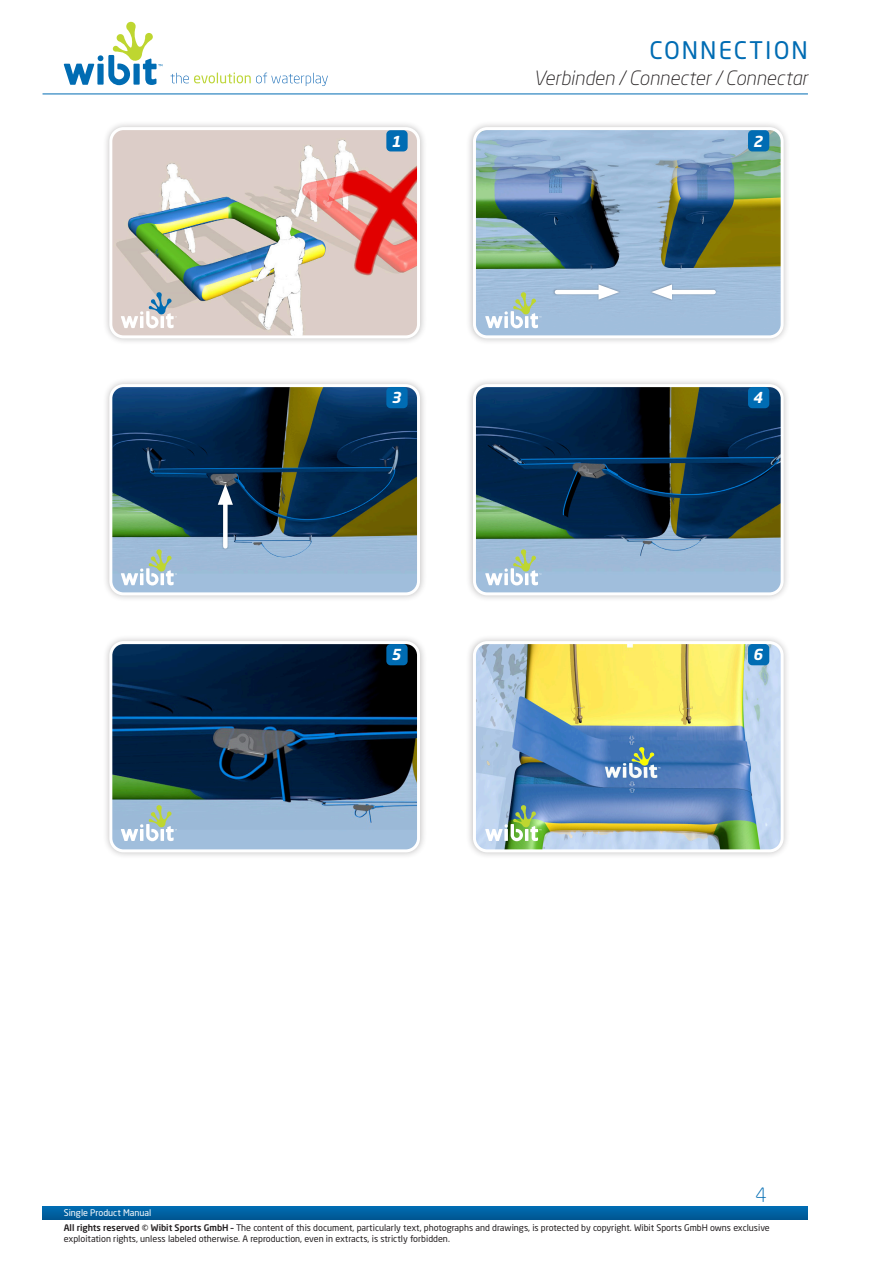
<style>
.page{position:relative;width:893px;height:1263px;background:#fff}
.page>*{position:absolute;margin:0;border:0;box-sizing:border-box;transform-origin:0 0}
.t1{font:24px "Neo Sans Std";letter-spacing:.085em;color:#006cb3}
.t2{font:italic 300 19.5px "Neo Sans Std";color:#231f20}
.t3{font:300 19.5px "Neo Sans Std";color:#006cb3}
.t4{font:italic 700 15px "Neo Sans Std";color:#fff}
.t5{font:9px/14.7px "Neo Sans Std";color:#231f20}
.s1{color:#fff}
.s2{font-weight:500}
</style>
<div class="page">
<svg style="left:64px;top:21px;width:98px;height:64px"></svg>
<svg style="left:170px;top:73px;width:158px;height:13px"></svg>
<svg style="left:43px;top:1206px;width:765px;height:13px;background:#0062a3"></svg>
<hr style="left:43px;top:94px;width:765px;height:1px;background:#006cb3">
<div style="left:102px;top:120px;width:325px;height:225px;background:#231f20;opacity:.3"></div>
<img style="left:111px;top:129px;width:307px;height:208px">
<div style="left:109px;top:127px;width:311px;height:211px;border:3px solid #fff;border-radius:13px"></div>
<div style="left:102px;top:377px;width:325px;height:225px;background:#231f20;opacity:.3"></div>
<img style="left:111px;top:386px;width:307px;height:208px">
<div style="left:109px;top:384px;width:311px;height:211px;border:3px solid #fff;border-radius:13px"></div>
<div style="left:102px;top:634px;width:325px;height:225px;background:#231f20;opacity:.3"></div>
<img style="left:111px;top:643px;width:307px;height:208px">
<div style="left:109px;top:641px;width:311px;height:211px;border:3px solid #fff;border-radius:13px"></div>
<div style="left:466px;top:120px;width:325px;height:225px;background:#231f20;opacity:.3"></div>
<img style="left:474px;top:129px;width:308px;height:208px">
<div style="left:473px;top:127px;width:311px;height:211px;border:3px solid #fff;border-radius:13px"></div>
<div style="left:466px;top:377px;width:325px;height:225px;background:#231f20;opacity:.3"></div>
<img style="left:474px;top:386px;width:308px;height:208px">
<div style="left:473px;top:384px;width:311px;height:211px;border:3px solid #fff;border-radius:13px"></div>
<div style="left:466px;top:634px;width:325px;height:225px;background:#231f20;opacity:.3"></div>
<img style="left:474px;top:643px;width:308px;height:208px">
<div style="left:473px;top:641px;width:311px;height:211px;border:3px solid #fff;border-radius:13px"></div>
<div style="left:649px;top:283px;width:69px;height:18px;background:#231f20;opacity:.3"></div>
<hr style="left:664px;top:290px;width:50px;height:4px;background:#fff">
<svg style="left:651px;top:284px;width:21px;height:16px"></svg>
<div style="left:216px;top:482px;width:19px;height:68px;background:#231f20;opacity:.3"></div>
<div style="left:223px;top:496px;width:5px;height:50px;background:#fff"></div>
<svg style="left:218px;top:484px;width:15px;height:21px"></svg>
<div style="left:553px;top:283px;width:68px;height:18px;background:#231f20;opacity:.3"></div>
<hr style="left:557px;top:290px;width:50px;height:4px;background:#fff">
<svg style="left:598px;top:284px;width:21px;height:16px"></svg>
<div style="left:386px;top:130px;width:22px;height:21px;background:#006cb3;border-radius:4px"></div>
<div style="left:386px;top:387px;width:22px;height:21px;background:#006cb3;border-radius:4px"></div>
<div style="left:386px;top:644px;width:22px;height:21px;background:#006cb3;border-radius:4px"></div>
<div style="left:748px;top:130px;width:21px;height:21px;background:#006cb3;border-radius:4px"></div>
<div style="left:748px;top:387px;width:21px;height:21px;background:#006cb3;border-radius:4px"></div>
<div style="left:748px;top:644px;width:21px;height:21px;background:#006cb3;border-radius:4px"></div>
<svg style="left:121px;top:292px;width:56px;height:36px"></svg>
<svg style="left:121px;top:549px;width:56px;height:36px;background:#b3cad1"></svg>
<svg style="left:121px;top:805px;width:56px;height:36px"></svg>
<svg style="left:485px;top:292px;width:56px;height:36px"></svg>
<svg style="left:485px;top:549px;width:56px;height:36px"></svg>
<svg style="left:485px;top:805px;width:56px;height:36px"></svg>
<p class="t1" style="left:650px;top:35px;width:160px">CONNECTION</p>
<p class="t2" style="left:533px;top:66px;width:276px">Verbinden / Connecter / Connectar</p>
<p class="t4" style="left:391px;top:131px;width:11px">1</p>
<p class="t4" style="left:753px;top:131px;width:11px">2</p>
<p class="t4" style="left:391px;top:388px;width:11px">3</p>
<p class="t4" style="left:753px;top:388px;width:11px">4</p>
<p class="t4" style="left:391px;top:645px;width:11px">5</p>
<p class="t4" style="left:753px;top:645px;width:11px">6</p>
<p class="t3" style="left:755px;top:1183px;width:13px">4</p>
<p class="t5" style="left:64px;top:1205px;width:707px"><span class="s1">Single Product Manual<br></span><span class="s2">All rights reserved © Wibit Sports GmbH –</span> The content of this document, particularly text, photographs and drawings, is protected by copyright. Wibit Sports GmbH owns exclusive</p>
<p class="t5" style="left:64px;top:1231px;width:388px">exploitation rights, unless labeled otherwise. A reproduction, even in extracts, is strictly forbidden.</p>
</div>
